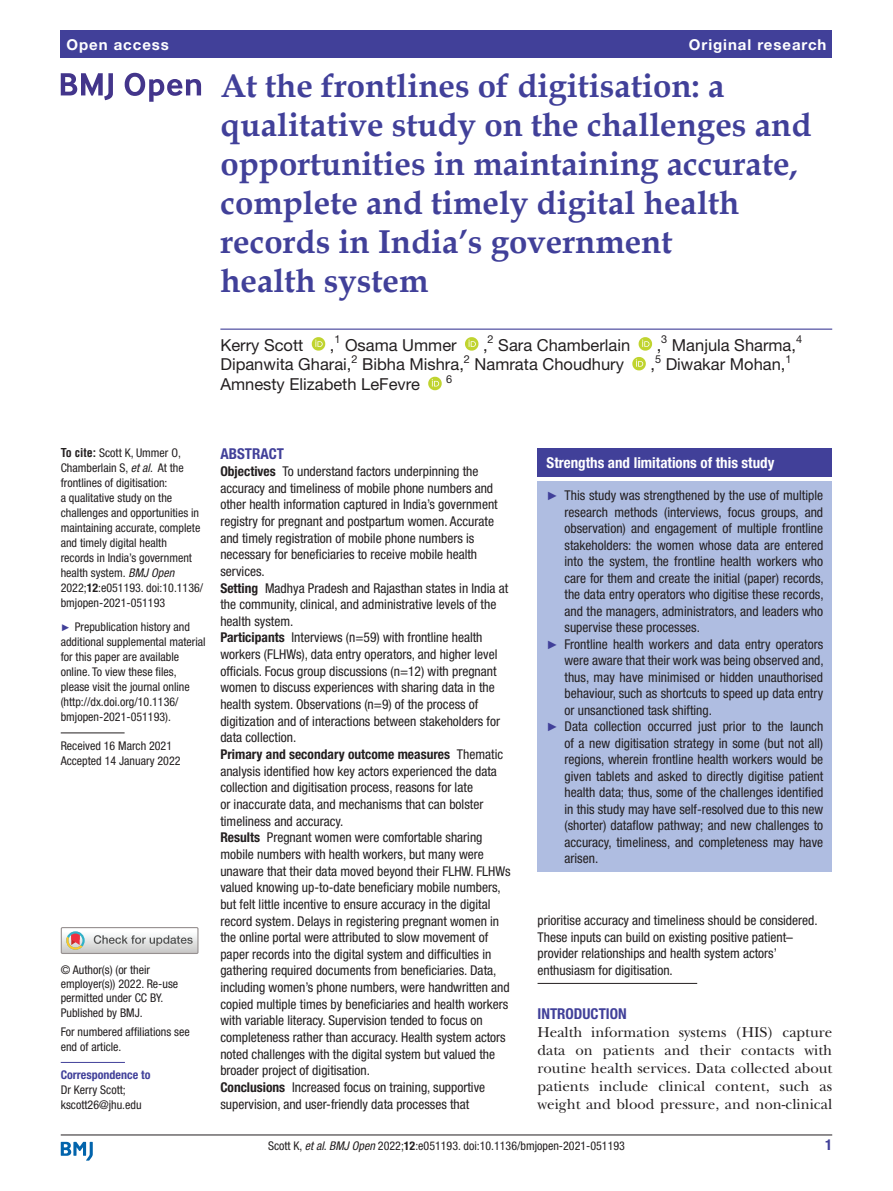
<style>
.page{position:relative;width:893px;height:1191px;background:#fff}
.page>*{position:absolute;margin:0;border:0;box-sizing:border-box;transform-origin:0 0}
.t1{font:700 33px/39px "Book Antiqua";color:#414099}
.t2{font:16.5px "Helvetica Neue LT Std";color:#231f20}
.t3{font:15px/18px "New Baskerville";color:#231f20;text-align:justify}
.t4{font:700 condensed 15px "Helvetica Neue LT Std";color:#fff}
.t5{font:700 15px "Helvetica Neue LT Std";letter-spacing:.065em;color:#fff}
.t6{font:700 condensed 15px "Helvetica Neue LT Std";color:#414099}
.t7{font:condensed 13.5px/16.6px "Helvetica Neue LT Std";color:#231f20}
.t8{font:condensed 12px/15px "Helvetica Neue LT Std";color:#231f20}
.t9{font:700 condensed 12px "Helvetica Neue LT Std";color:#414099}
.t10{font:10.95px "Helvetica Neue LT Std";color:#231f20}
.s1{font-family:"Helvetica LT Std";font-weight:700}
.s2{font-style:italic}
.s3{font-weight:700}
.s4{font-family:"Arial";font-stretch:normal;font-size:9.75px;color:#414099}
.s5{font-family:"Arial";font-stretch:normal;font-size:12px;color:#414099}
</style>
<div class="page">
<hr style="left:61px;top:1134px;width:771px;height:1px;background:#231f20">
<svg style="left:61px;top:1141px;width:32px;height:19px"></svg>
<div style="left:61px;top:31px;width:771px;height:27px;background:#414099"></div>
<hr style="left:220px;top:328px;width:612px;height:2px;background:#414099">
<svg style="left:312px;top:337px;width:13px;height:14px"></svg>
<svg style="left:465px;top:337px;width:13px;height:14px"></svg>
<svg style="left:639px;top:337px;width:13px;height:14px"></svg>
<svg style="left:632px;top:357px;width:14px;height:13px"></svg>
<svg style="left:428px;top:377px;width:14px;height:13px"></svg>
<hr style="left:61px;top:732px;width:64px;height:1px;background:#231f20">
<hr style="left:61px;top:1062px;width:64px;height:1px;background:#414099">
<svg style="left:61px;top:73px;width:52px;height:27px"></svg>
<svg style="left:125px;top:73px;width:76px;height:29px"></svg>
<div style="left:61px;top:927px;width:138px;height:27px;border:1px solid #969090"></div>
<svg style="left:61px;top:927px;width:137px;height:26px"></svg>
<hr style="left:538px;top:983px;width:159px;height:1px;background:#231f20">
<div style="left:538px;top:448px;width:294px;height:29px;background:#414099"></div>
<div style="left:538px;top:481px;width:294px;height:391px;background:#afbde1"></div>
<p class="t5" style="left:66px;top:35px;width:104px">Open access</p>
<p class="t5" style="left:689px;top:35px;width:139px">Original research</p>
<h1 class="t1" style="left:220px;top:66px;width:593px">At the frontlines of digitisation: a qualitative study on the challenges and opportunities in maintaining accurate, complete and timely digital health records in India’s government<br>health system</h1>
<p class="t2" style="left:220px;top:335px;width:85px">Kerry Scott</p>
<p class="t2" style="left:330px;top:335px;width:6px">,</p>
<p class="t10" style="left:334px;top:333px;width:8px">1</p>
<p class="t2" style="left:345px;top:335px;width:113px">Osama Ummer</p>
<p class="t10" style="left:488px;top:333px;width:8px">2</p>
<p class="t2" style="left:498px;top:335px;width:134px">Sara Chamberlain</p>
<p class="t10" style="left:661px;top:333px;width:8px">3</p>
<p class="t2" style="left:672px;top:335px;width:126px">Manjula Sharma,</p>
<p class="t10" style="left:796px;top:333px;width:8px">4</p>
<p class="t2" style="left:483px;top:335px;width:6px">,</p>
<p class="t2" style="left:657px;top:335px;width:6px">,</p>
<p class="t2" style="left:220px;top:355px;width:133px">Dipanwita Gharai,</p>
<p class="t10" style="left:351px;top:352px;width:8px">2</p>
<p class="t2" style="left:362px;top:355px;width:103px">Bibha Mishra,</p>
<p class="t10" style="left:464px;top:352px;width:8px">2</p>
<p class="t2" style="left:475px;top:355px;width:151px">Namrata Choudhury</p>
<p class="t2" style="left:650px;top:355px;width:6px">,</p>
<p class="t10" style="left:655px;top:352px;width:8px">5</p>
<p class="t2" style="left:666px;top:355px;width:121px">Diwakar Mohan,</p>
<p class="t10" style="left:785px;top:352px;width:8px">1</p>
<p class="t2" style="left:220px;top:374px;width:201px">Amnesty Elizabeth LeFevre</p>
<p class="t10" style="left:446px;top:372px;width:8px">6</p>
<p class="t8" style="left:61px;top:445px;width:144px"><span class="s1">To cite:</span> Scott K, Ummer O,<br>Chamberlain S, <span class="s2">et al</span>. At the frontlines of digitisation:<br>a qualitative study on the challenges and opportunities in maintaining accurate, complete and timely digital health<br>records in India’s government health system. <span class="s2">BMJ Open<br></span>2022;<span class="s3">12</span>:e051193. doi:10.1136/ bmjopen-2021-051193</p>
<p class="t8" style="left:61px;top:619px;width:146px"><span class="s4">►</span> Prepublication history and additional supplemental material for this paper are available online. To view these files, please visit the journal online (http://dx.doi.org/10.1136/ bmjopen-2021-051193).</p>
<p class="t8" style="left:61px;top:738px;width:121px">Received 16 March 2021<br>Accepted 14 January 2022</p>
<p class="t8" style="left:61px;top:962px;width:119px;line-height:14.4px">© Author(s) (or their employer(s)) 2022. Re-use permitted under CC BY.<br>Published by BMJ.</p>
<p class="t8" style="left:61px;top:1024px;width:130px">For numbered affiliations see end of article.</p>
<p class="t9" style="left:61px;top:1067px;width:91px">Correspondence to</p>
<p class="t8" style="left:61px;top:1082px;width:82px">Dr Kerry Scott; kscott26@jhu.edu</p>
<p class="t6" style="left:220px;top:445px;width:65px">ABSTRACT</p>
<p class="t7" style="left:220px;top:463px;width:292px"><span class="s3">Objectives</span> To understand factors underpinning the accuracy and timeliness of mobile phone numbers and other health information captured in India’s government registry for pregnant and postpartum women. Accurate and timely registration of mobile phone numbers is necessary for beneficiaries to receive mobile health services.<br><span class="s3">Setting</span> Madhya Pradesh and Rajasthan states in India at the community, clinical, and administrative levels of the health system.<br><span class="s3">Participants</span> Interviews (n=59) with frontline health workers (FLHWs), data entry operators, and higher level officials. Focus group discussions (n=12) with pregnant women to discuss experiences with sharing data in the health system. Observations (n=9) of the process of digitization and of interactions between stakeholders for data collection.<br><span class="s3">Primary and secondary outcome measures</span> Thematic analysis identified how key actors experienced the data collection and digitisation process, reasons for late<br>or inaccurate data, and mechanisms that can bolster timeliness and accuracy.<br><span class="s3">Results</span> Pregnant women were comfortable sharing mobile numbers with health workers, but many were unaware that their data moved beyond their FLHW. FLHWs valued knowing up-to-date beneficiary mobile numbers, but felt little incentive to ensure accuracy in the digital record system. Delays in registering pregnant women in the online portal were attributed to slow movement of paper records into the digital system and difficulties in gathering required documents from beneficiaries. Data, including women’s phone numbers, were handwritten and copied multiple times by beneficiaries and health workers with variable literacy. Supervision tended to focus on completeness rather than accuracy. Health system actors noted challenges with the digital system but valued the broader project of digitisation.<br><span class="s3">Conclusions</span> Increased focus on training, supportive supervision, and user-friendly data processes that</p>
<p class="t4" style="left:547px;top:454px;width:229px">Strengths and limitations of this study</p>
<p class="t7" style="left:547px;top:487px;width:278px"><span class="s5">►</span> This study was strengthened by the use of multiple</p>
<p class="t7" style="left:565px;top:503px;width:260px">research methods (interviews, focus groups, and</p>
<p class="t7" style="left:565px;top:520px;width:260px">observation) and engagement of multiple frontline</p>
<p class="t7" style="left:565px;top:536px;width:260px">stakeholders: the women whose data are entered</p>
<p class="t7" style="left:565px;top:553px;width:260px">into the system, the frontline health workers who</p>
<p class="t7" style="left:565px;top:569px;width:261px">care for them and create the initial (paper) records,</p>
<p class="t7" style="left:565px;top:586px;width:261px">the data entry operators who digitise these records,</p>
<p class="t7" style="left:565px;top:602px;width:260px">and the managers, administrators, and leaders who</p>
<p class="t7" style="left:565px;top:619px;width:137px">supervise these processes.</p>
<p class="t7" style="left:547px;top:635px;width:278px"><span class="s5">►</span> Frontline health workers and data entry operators</p>
<p class="t7" style="left:565px;top:652px;width:261px">were aware that their work was being observed and,</p>
<p class="t7" style="left:565px;top:668px;width:260px">thus, may have minimised or hidden unauthorised</p>
<p class="t7" style="left:565px;top:685px;width:260px">behaviour, such as shortcuts to speed up data entry</p>
<p class="t7" style="left:565px;top:701px;width:149px">or unsanctioned task shifting.</p>
<p class="t7" style="left:547px;top:718px;width:278px"><span class="s5">►</span> Data collection occurred just prior to the launch</p>
<p class="t7" style="left:565px;top:734px;width:260px">of a new digitisation strategy in some (but not all)</p>
<p class="t7" style="left:565px;top:751px;width:260px">regions, wherein frontline health workers would be</p>
<p class="t7" style="left:565px;top:767px;width:260px">given tablets and asked to directly digitise patient</p>
<p class="t7" style="left:565px;top:784px;width:260px">health data; thus, some of the challenges identified</p>
<p class="t7" style="left:565px;top:800px;width:260px">in this study may have self-resolved due to this new</p>
<p class="t7" style="left:565px;top:817px;width:260px">(shorter) dataflow pathway; and new challenges to</p>
<p class="t7" style="left:565px;top:833px;width:260px">accuracy, timeliness, and completeness may have</p>
<p class="t7" style="left:565px;top:850px;width:35px">arisen.</p>
<p class="t7" style="left:538px;top:912px;width:282px">prioritise accuracy and timeliness should be considered.<br>These inputs can build on existing positive patient– provider relationships and health system actors’ enthusiasm for digitisation.</p>
<p class="t6" style="left:538px;top:1005px;width:91px">INTRODUCTION</p>
<p class="t3" style="left:538px;top:1023px;width:296px">Health information systems (HIS) capture data on patients and their contacts with routine health services. Data collected about patients include clinical content, such as weight and blood pressure, and non-clinical</p>
<p class="t8" style="left:268px;top:1137px;width:358px">Scott K, <span class="s2">et al</span>. <span class="s2">BMJ Open</span> 2022;<span class="s3">12</span>:e051193. doi:10.1136/bmjopen-2021-051193</p>
<p class="t6" style="left:825px;top:1135px;width:9px">1</p>
</div>
